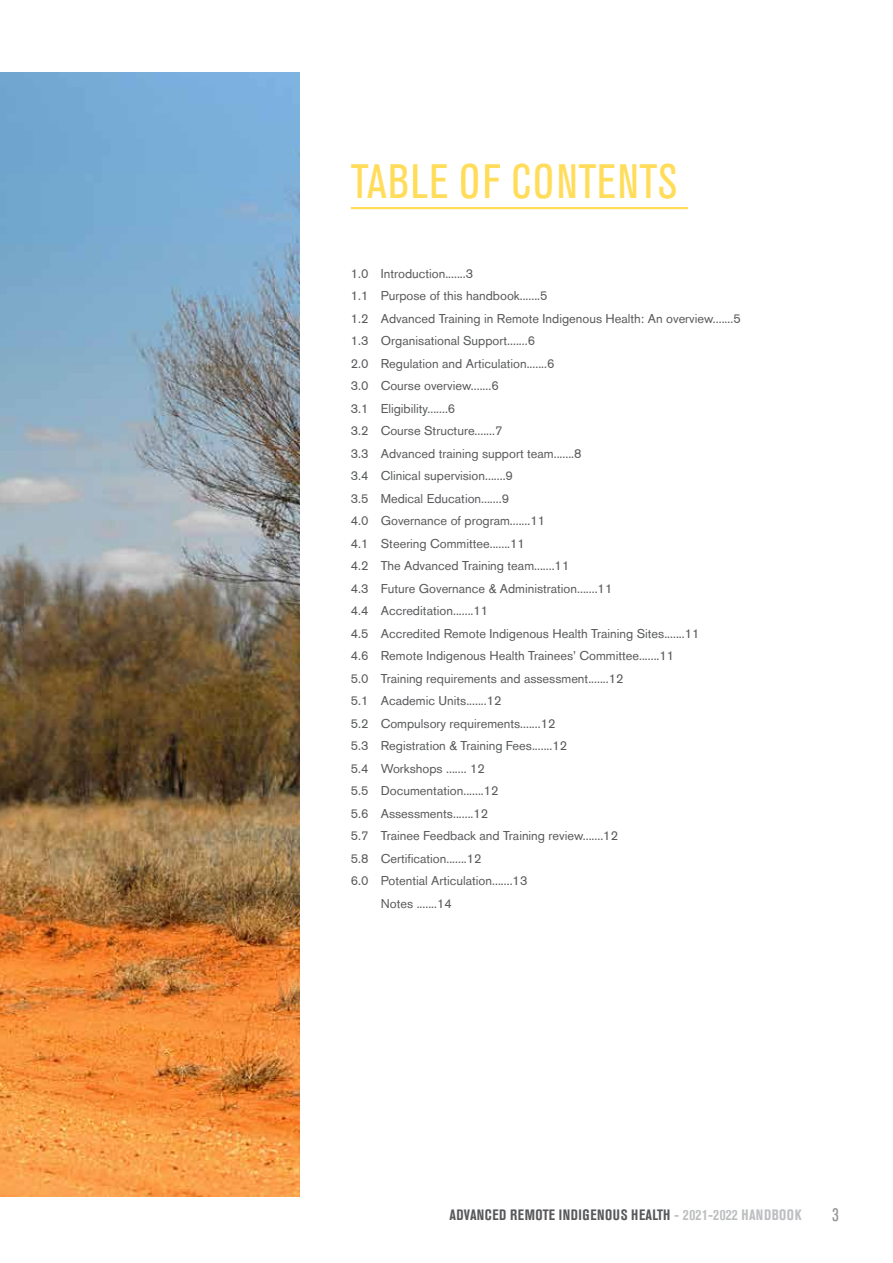
<style>
.page{position:relative;width:893px;height:1263px;background:#fff}
.page>*{position:absolute;margin:0;border:0;box-sizing:border-box;transform-origin:0 0}
.t1{font:condensed 48px "Akzidenz Grotesk Std";letter-spacing:.035em;color:#ffdd5b}
.t2{font:condensed 18px "Akzidenz Grotesk Std";color:#939598}
.t3{font:700 condensed 15px "Akzidenz Grotesk BE";letter-spacing:.035em;color:#58595b}
.t4{font:12.75px "Akzidenz Grotesk BE";color:#58595b}
.s1{color:#bcbec0}
</style>
<div class="page">
<hr style="left:351px;top:207px;width:337px;height:2px;background:#ffdd5b">
<img style="left:0;top:72px;width:300px;height:1124px">
<h1 class="t1" style="left:351px;top:154px;width:328px">TABLE OF CONTENTS</h1>
<p class="t4" style="left:351px;top:266px;width:124px">1.0 Introduction.......3</p>
<p class="t4" style="left:351px;top:288px;width:198px">1.1 Purpose of this handbook.......5</p>
<p class="t4" style="left:351px;top:311px;width:391px">1.2 Advanced Training in Remote Indigenous Health: An overview.......5</p>
<p class="t4" style="left:351px;top:333px;width:186px">1.3 Organisational Support.......6</p>
<p class="t4" style="left:351px;top:356px;width:205px">2.0 Regulation and Articulation.......6</p>
<p class="t4" style="left:351px;top:378px;width:149px">3.0 Course overview.......6</p>
<p class="t4" style="left:351px;top:401px;width:106px">3.1 Eligibility.......6</p>
<p class="t4" style="left:351px;top:423px;width:153px">3.2 Course Structure.......7</p>
<p class="t4" style="left:351px;top:446px;width:232px">3.3 Advanced training support team.......8</p>
<p class="t4" style="left:351px;top:468px;width:164px">3.4 Clinical supervision.......9</p>
<p class="t4" style="left:351px;top:491px;width:160px">3.5 Medical Education.......9</p>
<p class="t4" style="left:351px;top:513px;width:196px">4.0 Governance of program.......11</p>
<p class="t4" style="left:351px;top:536px;width:176px">4.1 Steering Committee.......11</p>
<p class="t4" style="left:351px;top:558px;width:220px">4.2 The Advanced Training team.......11</p>
<p class="t4" style="left:351px;top:581px;width:263px">4.3 Future Governance &amp; Administration.......11</p>
<p class="t4" style="left:351px;top:603px;width:139px">4.4 Accreditation.......11</p>
<p class="t4" style="left:351px;top:626px;width:350px">4.5 Accredited Remote Indigenous Health Training Sites.......11</p>
<p class="t4" style="left:351px;top:648px;width:325px">4.6 Remote Indigenous Health Trainees’ Committee.......11</p>
<p class="t4" style="left:351px;top:671px;width:274px">5.0 Training requirements and assessment.......12</p>
<p class="t4" style="left:351px;top:693px;width:152px">5.1 Academic Units.......12</p>
<p class="t4" style="left:351px;top:716px;width:206px">5.2 Compulsory requirements.......12</p>
<p class="t4" style="left:351px;top:738px;width:218px">5.3 Registration &amp; Training Fees.......12</p>
<p class="t4" style="left:351px;top:761px;width:136px">5.4 Workshops ....... 12</p>
<p class="t4" style="left:351px;top:783px;width:149px">5.5 Documentation.......12</p>
<p class="t4" style="left:351px;top:806px;width:139px">5.6 Assessments.......12</p>
<p class="t4" style="left:351px;top:828px;width:269px">5.7 Trainee Feedback and Training review.......12</p>
<p class="t4" style="left:351px;top:851px;width:132px">5.8 Certification.......12</p>
<p class="t4" style="left:351px;top:873px;width:178px">6.0 Potential Articulation.......13</p>
<p class="t4" style="left:381px;top:896px;width:73px">Notes .......14</p>
<p class="t3" style="left:449px;top:1206px;width:354px">ADVANCED REMOTE INDIGENOUS HEALTH <span class="s1">- 2021-2022 HANDBOOK</span></p>
<h2 class="t2" style="left:832px;top:1205px;width:8px">3</h2>
</div>
